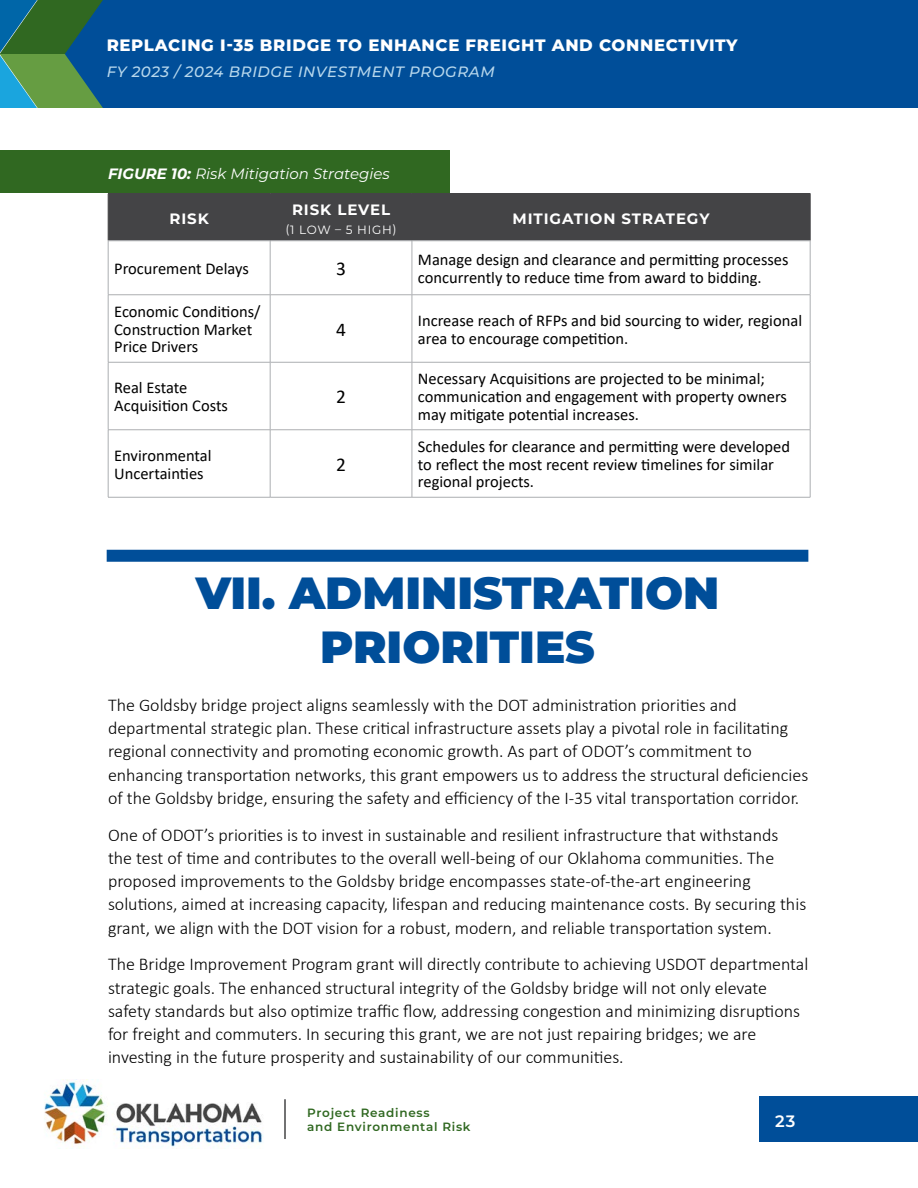
<style>
.page{position:relative;width:918px;height:1188px;background:#fff}
.page>*{position:absolute;margin:0;border:0;box-sizing:border-box;transform-origin:0 0}
.t1{font:900 45px/54px "Montserrat";color:#004e99;text-align:center}
.t2{font:19.5px "Calibri";color:#000}
.t3{font:300 18px/23.2px "Calibri";color:#000}
.t4{font:16.5px/17.9px "Calibri";color:#000}
.t5{font:800 16.5px "Montserrat";letter-spacing:.04em;color:#fff}
.t6{font:600 16.5px "Montserrat";color:#fff}
.t7{font:italic 500 15px "Montserrat";letter-spacing:.04em;color:#b7d7ec}
.t8{font:italic 15px "Montserrat";color:#fff}
.t9{font:700 15px "Montserrat";letter-spacing:.06em;color:#fff}
.t10{font:600 12px/14.4px "Montserrat";letter-spacing:.06em;color:#306821}
.t11{font:12px "Montserrat";letter-spacing:.06em;color:#fff}
.s1{font-weight:700}
</style>
<div class="page">
<div style="left:103px;top:0;width:815px;height:108px;background:#004e99"></div>
<svg style="left:0;top:0;width:103px;height:108px;background:#337a5f"></svg>
<div style="left:760px;top:1096px;width:158px;height:46px;background:#004e99"></div>
<img style="left:44px;top:1079px;width:219px;height:69px">
<hr style="left:284px;top:1099px;width:2px;height:40px;background:#444446">
<div style="left:109px;top:194px;width:701px;height:47px;background:#444446"></div>
<svg style="left:109px;top:242px;width:701px;height:255px"></svg>
<hr style="left:108px;top:193px;width:162px;height:1px;background:#444446">
<hr style="left:108px;top:194px;width:1px;height:47px;background:#444446">
<hr style="left:270px;top:193px;width:142px;height:1px;background:#444446">
<hr style="left:270px;top:194px;width:1px;height:47px;background:#444446">
<hr style="left:412px;top:193px;width:398px;height:1px;background:#444446">
<hr style="left:412px;top:194px;width:1px;height:47px;background:#444446">
<hr style="left:810px;top:194px;width:1px;height:47px;background:#444446">
<hr style="left:108px;top:241px;width:162px;height:1px;background:#acaeb1">
<hr style="left:108px;top:241px;width:1px;height:54px;background:#acaeb1">
<hr style="left:270px;top:241px;width:142px;height:1px;background:#acaeb1">
<hr style="left:270px;top:241px;width:1px;height:54px;background:#acaeb1">
<hr style="left:412px;top:241px;width:398px;height:1px;background:#acaeb1">
<hr style="left:412px;top:241px;width:1px;height:54px;background:#acaeb1">
<hr style="left:810px;top:241px;width:1px;height:54px;background:#acaeb1">
<hr style="left:108px;top:295px;width:162px;height:1px;background:#acaeb1">
<hr style="left:108px;top:295px;width:1px;height:67px;background:#acaeb1">
<hr style="left:270px;top:295px;width:142px;height:1px;background:#acaeb1">
<hr style="left:270px;top:295px;width:1px;height:67px;background:#acaeb1">
<hr style="left:412px;top:295px;width:398px;height:1px;background:#acaeb1">
<hr style="left:412px;top:295px;width:1px;height:67px;background:#acaeb1">
<hr style="left:810px;top:295px;width:1px;height:67px;background:#acaeb1">
<hr style="left:108px;top:362px;width:162px;height:1px;background:#acaeb1">
<hr style="left:108px;top:362px;width:1px;height:68px;background:#acaeb1">
<hr style="left:270px;top:362px;width:142px;height:1px;background:#acaeb1">
<hr style="left:270px;top:362px;width:1px;height:68px;background:#acaeb1">
<hr style="left:412px;top:362px;width:398px;height:1px;background:#acaeb1">
<hr style="left:412px;top:362px;width:1px;height:68px;background:#acaeb1">
<hr style="left:810px;top:362px;width:1px;height:68px;background:#acaeb1">
<hr style="left:108px;top:430px;width:162px;height:1px;background:#acaeb1">
<hr style="left:108px;top:430px;width:1px;height:67px;background:#acaeb1">
<hr style="left:270px;top:430px;width:142px;height:1px;background:#acaeb1">
<hr style="left:270px;top:430px;width:1px;height:67px;background:#acaeb1">
<hr style="left:412px;top:430px;width:398px;height:1px;background:#acaeb1">
<hr style="left:412px;top:430px;width:1px;height:67px;background:#acaeb1">
<hr style="left:810px;top:430px;width:1px;height:67px;background:#acaeb1">
<hr style="left:108px;top:497px;width:162px;height:1px;background:#acaeb1">
<hr style="left:270px;top:497px;width:142px;height:1px;background:#acaeb1">
<hr style="left:412px;top:497px;width:398px;height:1px;background:#acaeb1">
<div style="left:0;top:151px;width:450px;height:42px;background:#306821"></div>
<div style="left:107px;top:550px;width:701px;height:12px;background:#004e99"></div>
<p class="t5" style="left:107px;top:33px;width:632px">REPLACING I-35 BRIDGE TO ENHANCE FREIGHT AND CONNECTIVITY</p>
<p class="t7" style="left:107px;top:62px;width:390px">FY 2023 / 2024 BRIDGE INVESTMENT PROGRAM</p>
<p class="t8" style="left:108px;top:164px;width:283px"><span class="s1">FIGURE 10:</span> Risk Mitigation Strategies</p>
<p class="t9" style="left:170px;top:208px;width:41px">RISK</p>
<p class="t9" style="left:292px;top:199px;width:100px">RISK LEVEL</p>
<p class="t11" style="left:285px;top:222px;width:113px">(1 LOW – 5 HIGH)</p>
<p class="t9" style="left:513px;top:208px;width:199px">MITIGATION STRATEGY</p>
<p class="t4" style="left:114px;top:259px;width:136px">Procurement Delays</p>
<p class="t2" style="left:336px;top:255px;width:11px">3</p>
<p class="t4" style="left:418px;top:250px;width:372px">Manage design and clearance and permitting processes concurrently to reduce time from award to bidding.</p>
<p class="t4" style="left:114px;top:302px;width:148px">Economic Conditions/<br>Construction Market<br>Price Drivers</p>
<p class="t2" style="left:336px;top:316px;width:11px">4</p>
<p class="t4" style="left:418px;top:311px;width:386px">Increase reach of RFPs and bid sourcing to wider, regional area to encourage competition.</p>
<p class="t4" style="left:114px;top:378px;width:115px">Real Estate<br>Acquisition Costs</p>
<p class="t2" style="left:336px;top:383px;width:11px">2</p>
<p class="t4" style="left:114px;top:446px;width:99px">Environmental<br>Uncertainties</p>
<p class="t2" style="left:336px;top:451px;width:11px">2</p>
<p class="t4" style="left:418px;top:370px;width:371px">Necessary Acquisitions are projected to be minimal; communication and engagement with property owners may mitigate potential increases.</p>
<p class="t4" style="left:418px;top:437px;width:374px">Schedules for clearance and permitting were developed to reflect the most recent review timelines for similar regional projects.</p>
<h1 class="t1" style="left:196px;top:563px;width:525px">VII. ADMINISTRATION<br>PRIORITIES</h1>
<p class="t3" style="left:108px;top:693px;width:702px">The Goldsby bridge project aligns seamlessly with the DOT administration priorities and departmental strategic plan. These critical infrastructure assets play a pivotal role in facilitating regional connectivity and promoting economic growth. As part of ODOT’s commitment to enhancing transportation networks, this grant empowers us to address the structural deficiencies of the Goldsby bridge, ensuring the safety and efficiency of the I-35 vital transportation corridor.</p>
<p class="t3" style="left:108px;top:823px;width:700px">One of ODOT’s priorities is to invest in sustainable and resilient infrastructure that withstands the test of time and contributes to the overall well-being of our Oklahoma communities. The proposed improvements to the Goldsby bridge encompasses state-of-the-art engineering solutions, aimed at increasing capacity, lifespan and reducing maintenance costs. By securing this grant, we align with the DOT vision for a robust, modern, and reliable transportation system.</p>
<p class="t3" style="left:108px;top:953px;width:702px">The Bridge Improvement Program grant will directly contribute to achieving USDOT departmental strategic goals. The enhanced structural integrity of the Goldsby bridge will not only elevate safety standards but also optimize traffic flow, addressing congestion and minimizing disruptions for freight and commuters. In securing this grant, we are not just repairing bridges; we are investing in the future prosperity and sustainability of our communities.</p>
<p class="t10" style="left:307px;top:1105px;width:165px">Project Readiness<br>and Environmental Risk</p>
<p class="t6" style="left:775px;top:1110px;width:22px">23</p>
</div>
